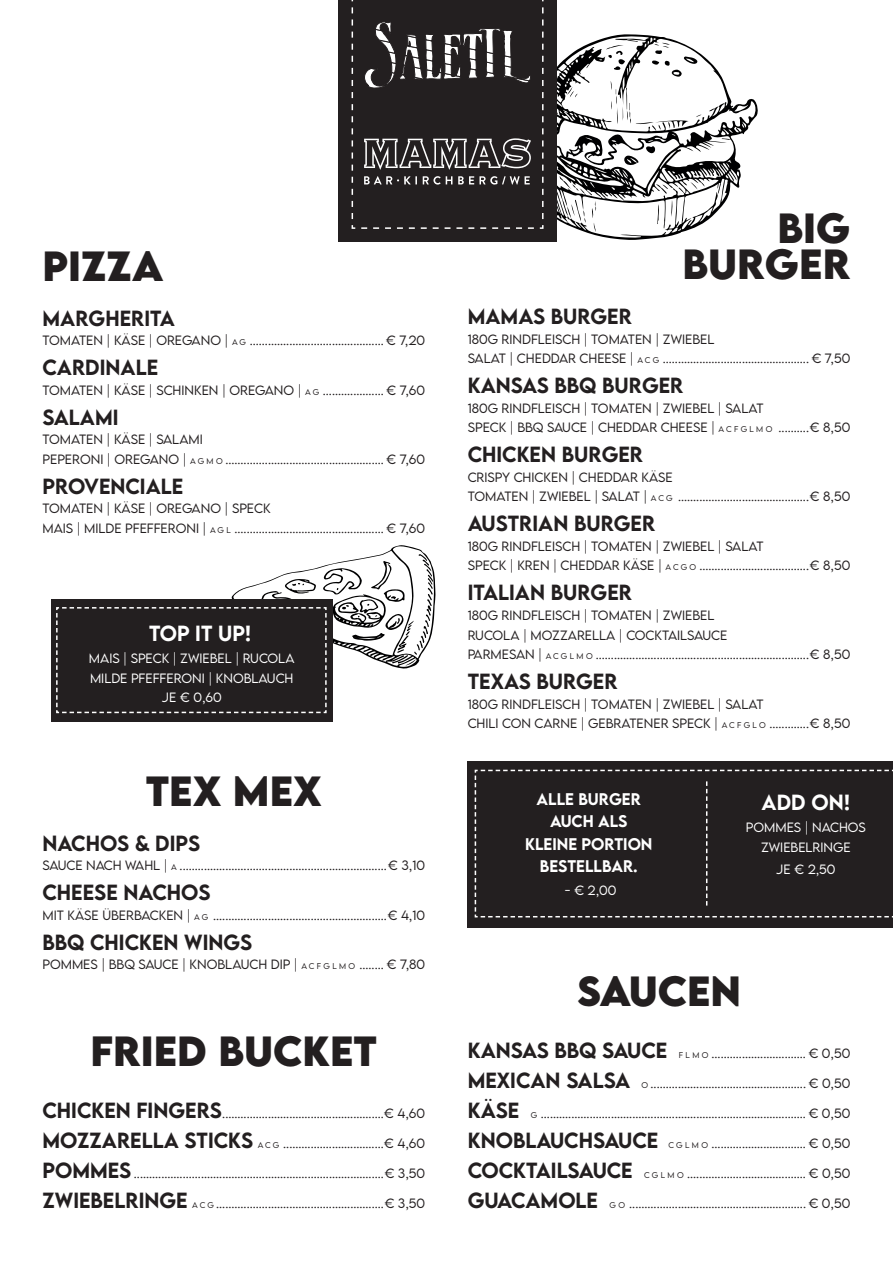
<style>
.page{position:relative;width:893px;height:1263px;background:#fff}
.page>*{position:absolute;margin:0;border:0;box-sizing:border-box;transform-origin:0 0}
.t1{font:700 37.5px/36px "LEMONMILK";color:#231f20;text-align:right}
.t2{font:500 19.5px "LEMONMILK";color:#231f20}
.t3{font:500 19.5px "LEMONMILK";color:#fff}
.t4{font:500 15px/22.5px "LEMONMILK";color:#fff;text-align:center}
.t5{font:300 12px/19.5px "LEMONMILK";color:#231f20}
.t6{font:300 12px/19.5px "LEMONMILK";color:#fff;text-align:center}
.t7{font:300 7.5px "LEMONMILK";color:#231f20}
.s1{font-size:7.5px}
.s2{font-weight:500;font-size:19.5px}
</style>
<div class="page">
<svg style="left:557px;top:34px;width:201px;height:206px"></svg>
<svg style="left:567px;top:87px;width:11px;height:11px"></svg>
<svg style="left:606px;top:43px;width:96px;height:87px"></svg>
<svg style="left:657px;top:204px;width:3px;height:20px"></svg>
<svg style="left:624px;top:155px;width:15px;height:11px"></svg>
<svg style="left:646px;top:146px;width:9px;height:7px"></svg>
<svg style="left:656px;top:184px;width:12px;height:10px"></svg>
<svg style="left:671px;top:200px;width:2px;height:17px"></svg>
<svg style="left:559px;top:176px;width:37px;height:56px"></svg>
<svg style="left:690px;top:182px;width:7px;height:7px"></svg>
<div style="left:468px;top:761px;width:425px;height:166px;background:#231f20"></div>
<div style="left:338px;top:0;width:219px;height:241px;background:#231f20"></div>
<svg style="left:351px;top:0;width:193px;height:229px"></svg>
<div style="left:51px;top:600px;width:282px;height:122px;background:#231f20"></div>
<svg style="left:55px;top:545px;width:381px;height:169px"></svg>
<svg style="left:475px;top:770px;width:418px;height:147px"></svg>
<h1 class="t1" style="left:43px;top:248px;width:123px">PIZZA</h1>
<h2 class="t2" style="left:43px;top:305px;width:134px">MARGHERITA</h2>
<p class="t5" style="left:43px;top:331px;width:384px">TOMATEN | KÄSE | OREGANO | <span class="s1">AG</span> ............................................ € 7,20</p>
<h2 class="t2" style="left:43px;top:355px;width:117px">CARDINALE</h2>
<p class="t5" style="left:43px;top:380px;width:384px">TOMATEN | KÄSE | SCHINKEN | OREGANO | <span class="s1">AG</span> .................... € 7,60</p>
<h2 class="t2" style="left:43px;top:404px;width:78px">SALAMI</h2>
<p class="t5" style="left:43px;top:430px;width:162px">TOMATEN | KÄSE | SALAMI<br>PEPERONI | OREGANO | <span class="s1">AGMO</span></p>
<p class="t5" style="left:225px;top:449px;width:201px">.................................................... € 7,60</p>
<h2 class="t2" style="left:43px;top:473px;width:142px">PROVENCIALE</h2>
<p class="t5" style="left:43px;top:499px;width:230px">TOMATEN | KÄSE | OREGANO | SPECK<br>MAIS | MILDE PFEFFERONI | <span class="s1">AGL</span></p>
<p class="t5" style="left:234px;top:518px;width:192px">................................................. € 7,60</p>
<h2 class="t3" style="left:149px;top:620px;width:104px">TOP IT UP!</h2>
<p class="t6" style="left:89px;top:649px;width:207px">MAIS | SPECK | ZWIEBEL | RUCOLA<br>MILDE PFEFFERONI | KNOBLAUCH<br>JE € 0,60</p>
<h1 class="t1" style="left:146px;top:773px;width:178px">TEX MEX</h1>
<h2 class="t2" style="left:43px;top:830px;width:159px">NACHOS &amp; DIPS</h2>
<p class="t5" style="left:43px;top:856px;width:384px">SAUCE NACH WAHL | <span class="s1">A</span> ....................................................................€ 3,10</p>
<h2 class="t2" style="left:43px;top:880px;width:169px">CHEESE NACHOS</h2>
<p class="t5" style="left:43px;top:905px;width:384px">MIT KÄSE ÜBERBACKEN | <span class="s1">AG</span> .........................................................€ 4,10</p>
<h2 class="t2" style="left:43px;top:929px;width:211px">BBQ CHICKEN WINGS</h2>
<p class="t5" style="left:43px;top:955px;width:268px">POMMES | BBQ SAUCE | KNOBLAUCH DIP | <span class="s1">ACFGLMO</span></p>
<p class="t5" style="left:359px;top:955px;width:67px">........ € 7,80</p>
<h1 class="t1" style="left:91px;top:1033px;width:286px">FRIED BUCKET</h1>
<p class="t5" style="left:43px;top:1104px;width:384px"><span class="s2">CHICKEN FINGERS</span>.....................................................€ 4,60</p>
<h2 class="t2" style="left:43px;top:1127px;width:212px">MOZZARELLA STICKS</h2>
<p class="t7" style="left:258px;top:1140px;width:9px">ACG</p>
<p class="t5" style="left:283px;top:1134px;width:143px">.................................€ 4,60</p>
<p class="t5" style="left:43px;top:1164px;width:384px"><span class="s2">POMMES</span> ..................................................................................€ 3,50</p>
<h2 class="t2" style="left:43px;top:1187px;width:147px">ZWIEBELRINGE</h2>
<p class="t7" style="left:192px;top:1200px;width:9px">ACG</p>
<p class="t5" style="left:216px;top:1194px;width:210px">.......................................................€ 3,50</p>
<h1 class="t1" style="left:682px;top:211px;width:170px">BIG<br>BURGER</h1>
<h2 class="t2" style="left:468px;top:304px;width:166px">MAMAS BURGER</h2>
<p class="t5" style="left:468px;top:329px;width:248px">180G RINDFLEISCH | TOMATEN | ZWIEBEL<br>SALAT | CHEDDAR CHEESE | <span class="s1">ACG</span></p>
<p class="t5" style="left:663px;top:349px;width:189px">................................................ € 7,50</p>
<h2 class="t2" style="left:468px;top:373px;width:217px">KANSAS BBQ BURGER</h2>
<p class="t5" style="left:468px;top:398px;width:297px">180G RINDFLEISCH | TOMATEN | ZWIEBEL | SALAT<br>SPECK | BBQ SAUCE | CHEDDAR CHEESE | <span class="s1">ACFGLMO</span></p>
<p class="t5" style="left:778px;top:418px;width:73px">..........€ 8,50</p>
<h2 class="t2" style="left:468px;top:442px;width:177px">CHICKEN BURGER</h2>
<p class="t5" style="left:468px;top:467px;width:207px">CRISPY CHICKEN | CHEDDAR KÄSE<br>TOMATEN | ZWIEBEL | SALAT | <span class="s1">ACG</span></p>
<p class="t5" style="left:678px;top:487px;width:174px">...........................................€ 8,50</p>
<h2 class="t2" style="left:468px;top:511px;width:189px">AUSTRIAN BURGER</h2>
<p class="t5" style="left:468px;top:536px;width:297px">180G RINDFLEISCH | TOMATEN | ZWIEBEL | SALAT<br>SPECK | KREN | CHEDDAR KÄSE | <span class="s1">ACGO</span></p>
<p class="t5" style="left:699px;top:556px;width:152px">....................................€ 8,50</p>
<h2 class="t2" style="left:468px;top:580px;width:166px">ITALIAN BURGER</h2>
<p class="t5" style="left:468px;top:605px;width:261px">180G RINDFLEISCH | TOMATEN | ZWIEBEL<br>RUCOLA | M OZZARELLA | COCKTAILSAUCE<br>PARMESAN | <span class="s1">ACGLMO</span></p>
<p class="t5" style="left:596px;top:644px;width:256px">......................................................................€ 8,50</p>
<h2 class="t2" style="left:468px;top:668px;width:151px">TEXAS BURGER</h2>
<p class="t5" style="left:468px;top:694px;width:297px">180G RINDFLEISCH | TOMATEN | ZWIEBEL | SALAT<br>CHILI CON CARNE | GEBRATENER SPECK | <span class="s1">ACFGLO</span></p>
<p class="t5" style="left:769px;top:713px;width:82px">.............€ 8,50</p>
<p class="t4" style="left:525px;top:788px;width:129px">ALLE BURGER<br>AUCH ALS<br>KLEINE PORTION<br>BESTELLBAR.</p>
<p class="t6" style="left:565px;top:880px;width:53px">- € 2,00</p>
<h2 class="t3" style="left:762px;top:789px;width:90px">ADD ON!</h2>
<p class="t6" style="left:746px;top:818px;width:122px">POMMES | NACHOS<br>ZWIEBELRINGE</p>
<p class="t6" style="left:776px;top:860px;width:61px">JE € 2,50</p>
<h1 class="t1" style="left:577px;top:973px;width:166px">SAUCEN</h1>
<h2 class="t2" style="left:468px;top:1038px;width:201px">KANSAS BBQ SAUCE</h2>
<p class="t7" style="left:679px;top:1051px;width:9px">FLMO</p>
<p class="t5" style="left:711px;top:1044px;width:140px">............................... € 0,50</p>
<h2 class="t2" style="left:468px;top:1068px;width:164px">MEXICAN SALSA</h2>
<p class="t5" style="left:642px;top:1074px;width:210px"><span class="s1">O</span> ................................................... € 0,50</p>
<h2 class="t2" style="left:468px;top:1098px;width:53px">KÄSE</h2>
<p class="t5" style="left:531px;top:1104px;width:321px"><span class="s1">G</span> ....................................................................................... € 0,50</p>
<h2 class="t2" style="left:468px;top:1128px;width:192px">KNOBLAUCHSAUCE</h2>
<p class="t7" style="left:669px;top:1141px;width:9px">CGLMO</p>
<p class="t5" style="left:711px;top:1134px;width:140px">............................... € 0,50</p>
<h2 class="t2" style="left:468px;top:1158px;width:167px">COCKTAILSAUCE</h2>
<p class="t7" style="left:644px;top:1171px;width:9px">CGLMO</p>
<p class="t5" style="left:687px;top:1164px;width:165px">....................................... € 0,50</p>
<h2 class="t2" style="left:468px;top:1188px;width:132px">GUACAMOLE</h2>
<p class="t5" style="left:610px;top:1194px;width:242px"><span class="s1">GO</span> .......................................................... € 0,50</p>
</div>
